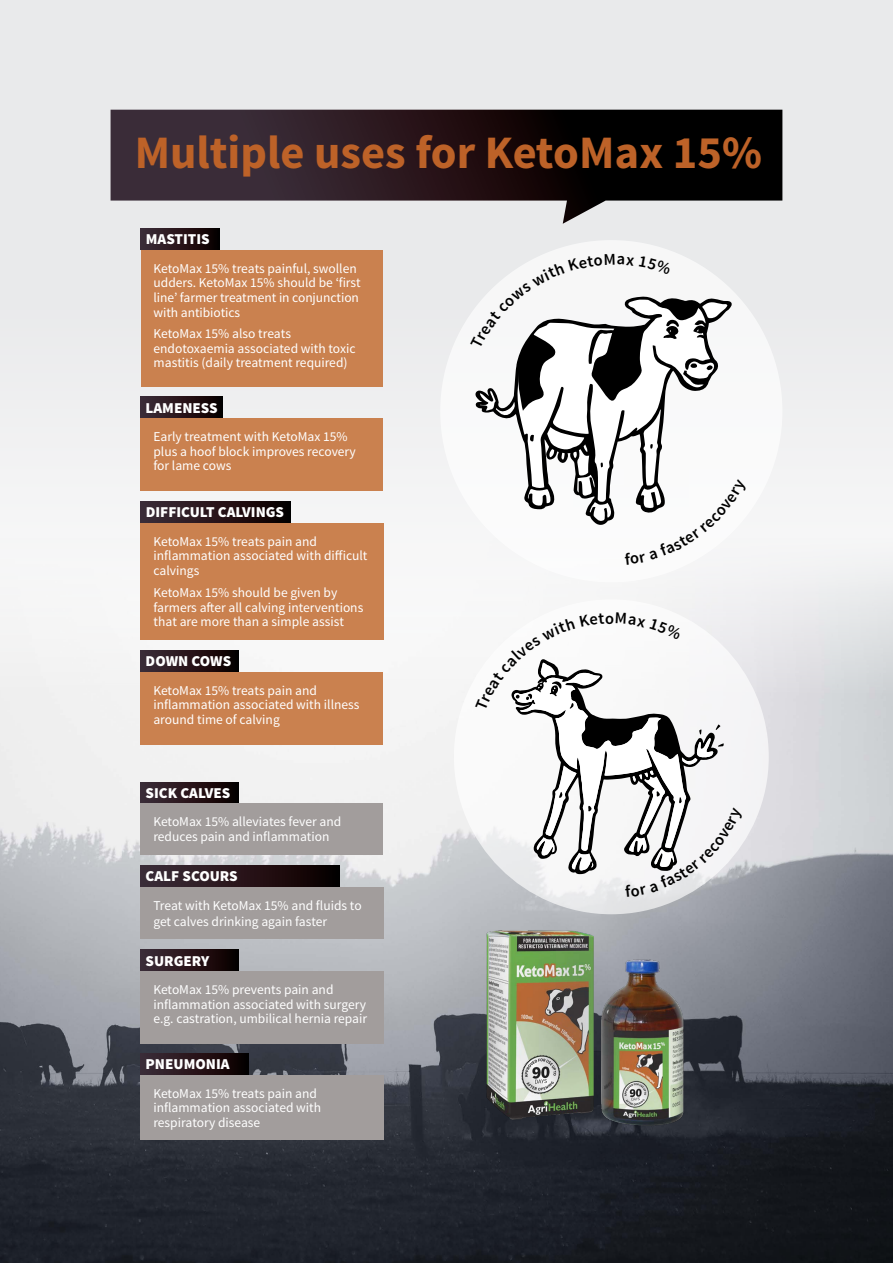
<style>
.page{position:relative;width:893px;height:1263px;background:#fff}
.page>*{position:absolute;margin:0;border:0;box-sizing:border-box;transform-origin:0 0}
.t1{font:700 46.5px "Source Sans Pro";color:#bd6228}
.t2{font:900 15.15px "Source Sans Pro";color:#fff}
.t3{font:13.5px/14.5px "Source Sans Pro";color:#fff}
</style>
<div class="page">
<div style="left:0;top:0;width:893px;height:699px;background:#e9eaeb"></div>
<img style="left:0;top:380px;width:893px;height:883px">
<svg style="left:111px;top:110px;width:671px;height:114px"></svg>
<div style="left:141px;top:502px;width:149px;height:21px;background:linear-gradient(to right,#3f2c38,#0b0000)"></div>
<div style="left:141px;top:523px;width:243px;height:116px;background:#ca814f"></div>
<div style="left:141px;top:397px;width:81px;height:21px;background:linear-gradient(to right,#3f2c38,#0c0000)"></div>
<div style="left:141px;top:418px;width:242px;height:73px;background:#ca814f"></div>
<div style="left:141px;top:650px;width:97px;height:22px;background:linear-gradient(to right,#3f2c38,#0c0000)"></div>
<div style="left:141px;top:672px;width:242px;height:72px;background:#ca814f"></div>
<div style="left:141px;top:1053px;width:107px;height:22px;background:linear-gradient(to right,#3f2c38,#0b0000)"></div>
<div style="left:141px;top:782px;width:97px;height:21px;background:linear-gradient(to right,#3f2c38,#0c0000)"></div>
<div style="left:141px;top:803px;width:242px;height:52px;background:#a29d9c"></div>
<div style="left:141px;top:865px;width:199px;height:22px;background:linear-gradient(to right,#3f2c38,#0b0000)"></div>
<div style="left:141px;top:887px;width:243px;height:52px;background:#a29d9c"></div>
<div style="left:141px;top:1075px;width:243px;height:65px;background:#a29d9c"></div>
<div style="left:141px;top:228px;width:78px;height:22px;background:linear-gradient(to right,#3f2c38,#0d0000)"></div>
<div style="left:141px;top:250px;width:242px;height:136px;background:#ca814f"></div>
<div style="left:141px;top:950px;width:97px;height:21px;background:linear-gradient(to right,#3f2c38,#0c0000)"></div>
<div style="left:141px;top:971px;width:243px;height:72px;background:#a29d9c"></div>
<svg style="left:454px;top:599px;width:315px;height:315px"></svg>
<div style="left:440px;top:240px;width:342px;height:342px;background:#fff;border-radius:50%"></div>
<img style="left:429px;top:900px;width:319px;height:250px">
<svg style="left:475px;top:613px;width:269px;height:284px"></svg>
<svg style="left:470px;top:254px;width:278px;height:311px"></svg>
<h1 class="t1" style="left:135px;top:123px;width:629px">Multiple uses for KetoMax 15%</h1>
<p class="t2" style="left:146px;top:229px;width:65px">MASTITIS</p>
<p class="t3" style="left:154px;top:261px;width:209px">KetoMax 15% treats painful, swollen udders. KetoMax 15% should be ‘first line’ farmer treatment in conjunction with antibiotics</p>
<p class="t3" style="left:154px;top:327px;width:203px">KetoMax 15% also treats endotoxaemia associated with toxic mastitis (daily treatment required)</p>
<p class="t2" style="left:146px;top:398px;width:74px">LAMENESS</p>
<p class="t3" style="left:153px;top:430px;width:204px">Early treatment with KetoMax 15% plus a hoof block improves recovery for lame cows</p>
<p class="t2" style="left:146px;top:502px;width:140px">DIFFICULT CALVINGS</p>
<p class="t3" style="left:154px;top:534px;width:215px">KetoMax 15% treats pain and inflammation associated with difficult calvings</p>
<p class="t3" style="left:154px;top:586px;width:211px">KetoMax 15% should be given by farmers after all calving interventions that are more than a simple assist</p>
<p class="t2" style="left:146px;top:651px;width:87px">DOWN COWS</p>
<p class="t3" style="left:153px;top:683px;width:208px">KetoMax 15% treats pain and inflammation associated with illness around time of calving</p>
<p class="t2" style="left:146px;top:783px;width:86px">SICK CALVES</p>
<p class="t3" style="left:153px;top:815px;width:189px">KetoMax 15% alleviates fever and reduces pain and inflammation</p>
<p class="t2" style="left:146px;top:866px;width:94px">CALF SCOURS</p>
<p class="t3" style="left:153px;top:897px;width:210px;line-height:16.2px">Treat with KetoMax 15% and fluids to get calves drinking again faster</p>
<p class="t2" style="left:146px;top:951px;width:65px">SURGERY</p>
<p class="t3" style="left:153px;top:982px;width:215px">KetoMax 15% prevents pain and inflammation associated with surgery e.g. castration, umbilical hernia repair</p>
<p class="t2" style="left:146px;top:1054px;width:85px">PNEUMONIA</p>
<p class="t3" style="left:153px;top:1086px;width:169px">KetoMax 15% treats pain and inflammation associated with respiratory disease</p>
</div>
